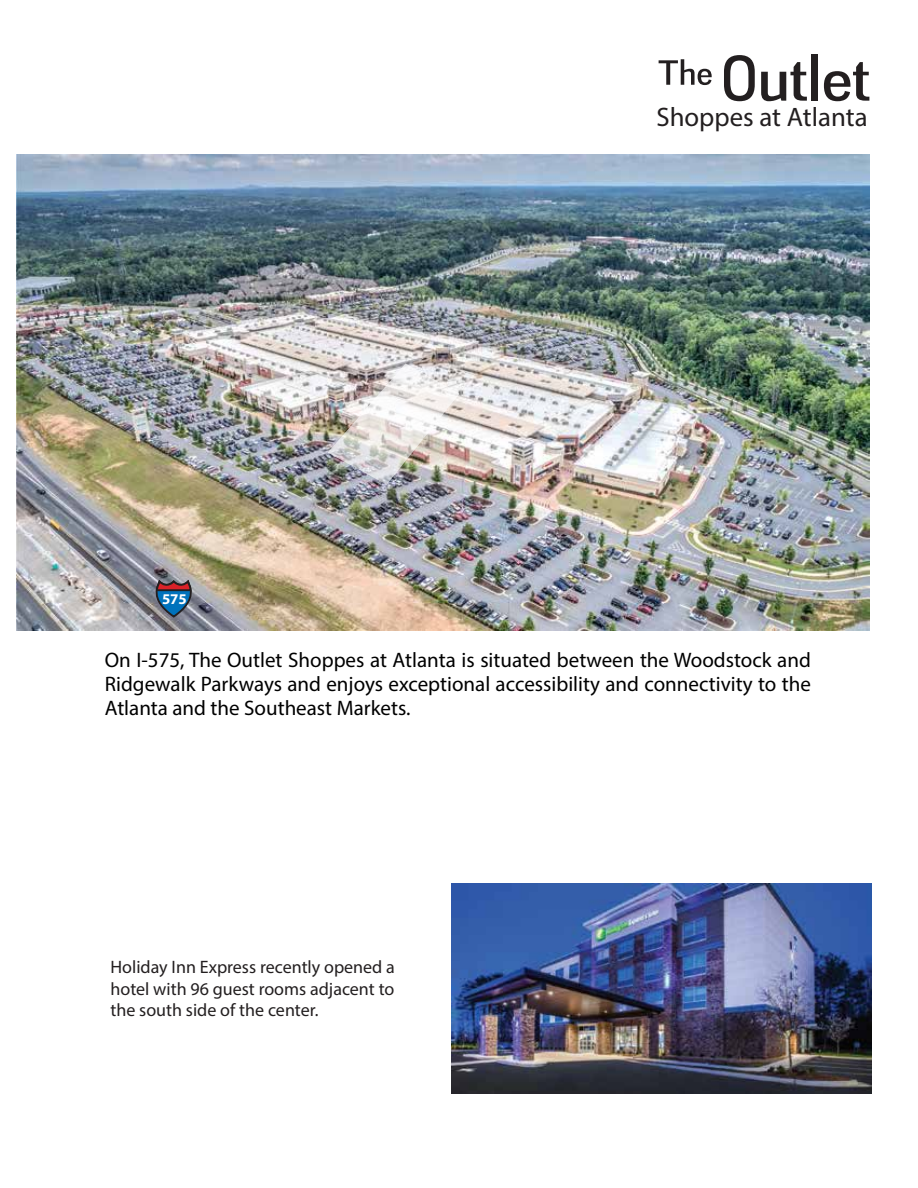
<style>
.page{position:relative;width:918px;height:1188px;background:#fff}
.page>*{position:absolute;margin:0;border:0;box-sizing:border-box;transform-origin:0 0}
.t1{font:26.85px "Myriad Pro";color:#231f20}
.t2{font:21px/24px "Myriad Pro";color:#010101;text-align:justify}
.t3{font:18px/21.6px "Myriad Pro";color:#231f20;text-align:justify}
.t4{font:700 14.85px "Myriad Pro";color:#fff}
</style>
<div class="page">
<img style="left:16px;top:154px;width:854px;height:476px">
<svg style="left:724px;top:55px;width:31px;height:46px"></svg>
<svg style="left:761px;top:62px;width:46px;height:39px"></svg>
<div style="left:811px;top:54px;width:7px;height:47px;background:#231f20"></div>
<svg style="left:824px;top:62px;width:45px;height:39px"></svg>
<svg style="left:659px;top:59px;width:53px;height:26px"></svg>
<img style="left:328px;top:363px;width:131px;height:122px">
<svg style="left:156px;top:580px;width:36px;height:38px"></svg>
<img style="left:452px;top:884px;width:420px;height:209px">
<p class="t4" style="left:162px;top:589px;width:26px">575</p>
<p class="t1" style="left:656px;top:100px;width:213px">Shoppes at Atlanta</p>
<p class="t2" style="left:105px;top:648px;width:708px">On I-575, The Outlet Shoppes at Atlanta is situated between the Woodstock and Ridgewalk Parkways and enjoys exceptional accessibility and connectivity to the Atlanta and the Southeast Markets.</p>
<p class="t3" style="left:111px;top:956px;width:286px">Holiday Inn Express recently opened a hotel with 96 guest rooms adjacent to the south side of the center.</p>
</div>
